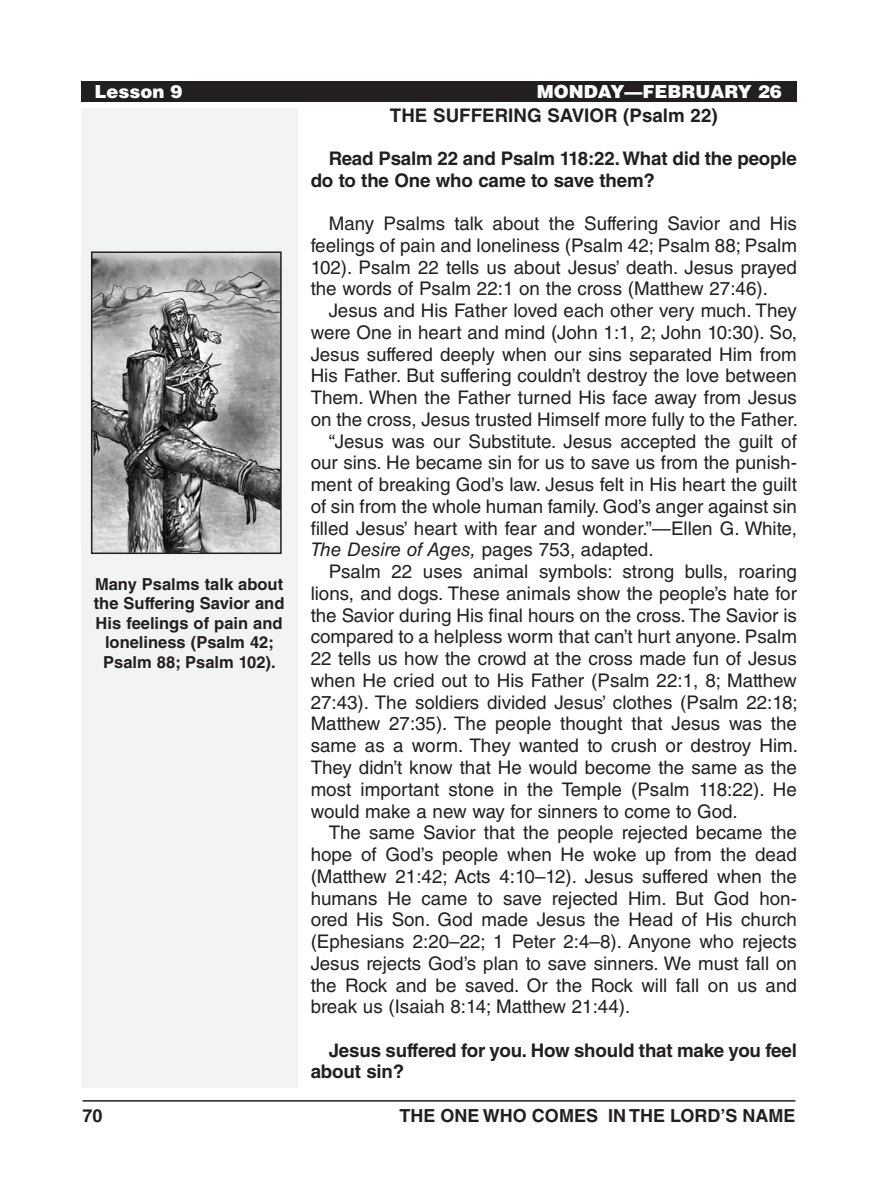
<style>
.page{position:relative;width:878px;height:1202px;background:#fff}
.page>*{position:absolute;margin:0;border:0;box-sizing:border-box;transform-origin:0 0}
.Body_Text{font:18.75px/21.8px "Helvetica LT Std";color:#231f20;text-align:justify}
.Body_Text_SpaceBefor{font:18.75px/21.8px "Helvetica LT Std";color:#231f20;text-align:justify}
.Body_Text_Bold_Space{font:700 18.75px/21.8px "Helvetica LT Std";letter-spacing:-.01em;color:#231f20}
.Subheadings{font:700 18.75px "Helvetica LT Std";color:#231f20}
.t1{font:700 18px "Helvetica LT Std";color:#231f20}
.Running_Head_-_Right{font:900 18px "Helvetica LT Std";color:#fff}
.Image_Captions{font:700 16.5px/19.5px "Helvetica LT Std";color:#231f20;text-align:center}
.s1{font-style:italic}
</style>
<div class="page">
<hr style="left:82px;top:1100px;width:713px;height:1px;background:#231f20">
<div style="left:81px;top:108px;width:216px;height:979px;background:#f2f3f4"></div>
<div style="left:81px;top:81px;width:715px;height:20px;background:#231f20"></div>
<img style="left:94px;top:254px;width:185px;height:297px">
<div style="left:91px;top:251px;width:191px;height:303px;border:2px solid #231f20"></div>
<p class="Running_Head_-_Right" style="left:94px;top:79px;width:90px">Lesson 9</p>
<p class="Running_Head_-_Right" style="left:536px;top:79px;width:247px">MONDAY—FEBRUARY 26</p>
<p class="Subheadings" style="left:390px;top:103px;width:329px">THE SUFFERING SAVIOR (Psalm 22)</p>
<p class="Body_Text_Bold_Space" style="left:310px;top:147px;width:487px;text-indent:18px">Read Psalm 22 and Psalm 118:22. What did the people do to the One who came to save them?</p>
<p class="Body_Text_SpaceBefor" style="left:310px;top:212px;width:488px;text-indent:18px">Many Psalms talk about the Suffering Savior and His feelings of pain and loneliness (Psalm 42; Psalm 88; Psalm 102). Psalm 22 tells us about Jesus’ death. Jesus prayed the words of Psalm 22:1 on the cross (Matthew 27:46).</p>
<p class="Body_Text" style="left:310px;top:299px;width:489px;text-indent:18px">Jesus and His Father loved each other very much. They were One in heart and mind (John 1:1, 2; John 10:30). So, Jesus suffered deeply when our sins separated Him from His Father. But suffering couldn’t destroy the love between Them. When the Father turned His face away from Jesus on the cross, Jesus trusted Himself more fully to the Father.</p>
<p class="Body_Text" style="left:310px;top:430px;width:488px;text-indent:18px">“Jesus was our Substitute. Jesus accepted the guilt of our sins. He became sin for us to save us from the punish&shy;ment of breaking God’s law. Jesus felt in His heart the guilt of sin from the whole human family. God’s anger against sin filled Jesus’ heart with fear and wonder.”—Ellen G. White, <span class="s1">The Desire of Ages,</span> pages 753, adapted.</p>
<p class="Body_Text" style="left:310px;top:560px;width:489px;text-indent:18px">Psalm 22 uses animal symbols: strong bulls, roaring lions, and dogs. These animals show the people’s hate for the Savior during His final hours on the cross. The Savior is compared to a helpless worm that can’t hurt anyone. Psalm 22 tells us how the crowd at the cross made fun of Jesus when He cried out to His Father (Psalm 22:1, 8; Matthew 27:43). The soldiers divided Jesus’ clothes (Psalm 22:18; Matthew 27:35). The people thought that Jesus was the same as a worm. They wanted to crush or destroy Him.<br>They didn’t know that He would become the same as the most important stone in the Temple (Psalm 118:22). He would make a new way for sinners to come to God.</p>
<p class="Body_Text" style="left:310px;top:821px;width:488px;text-indent:18px">The same Savior that the people rejected became the hope of God’s people when He woke up from the dead (Matthew 21:42; Acts 4:10–12). Jesus suffered when the humans He came to save rejected Him. But God hon&shy;ored His Son. God made Jesus the Head of His church (Ephesians 2:20–22; 1 Peter 2:4–8). Anyone who rejects Jesus rejects God’s plan to save sinners. We must fall on the Rock and be saved. Or the Rock will fall on us and break us (Isaiah 8:14; Matthew 21:44).</p>
<p class="Body_Text_Bold_Space" style="left:310px;top:1039px;width:488px;text-indent:18px">Jesus suffered for you. How should that make you feel about sin?</p>
<p class="Image_Captions" style="left:94px;top:574px;width:192px">Many Psalms talk about the Suffering Savior and<br>His feelings of pain and loneliness (Psalm 42;<br>Psalm 88; Psalm 102).</p>
<p class="t1" style="left:82px;top:1104px;width:22px">70</p>
<p class="t1" style="left:399px;top:1104px;width:397px">THE ONE WHO COMES IN THE LORD’S NAME</p>
</div>
